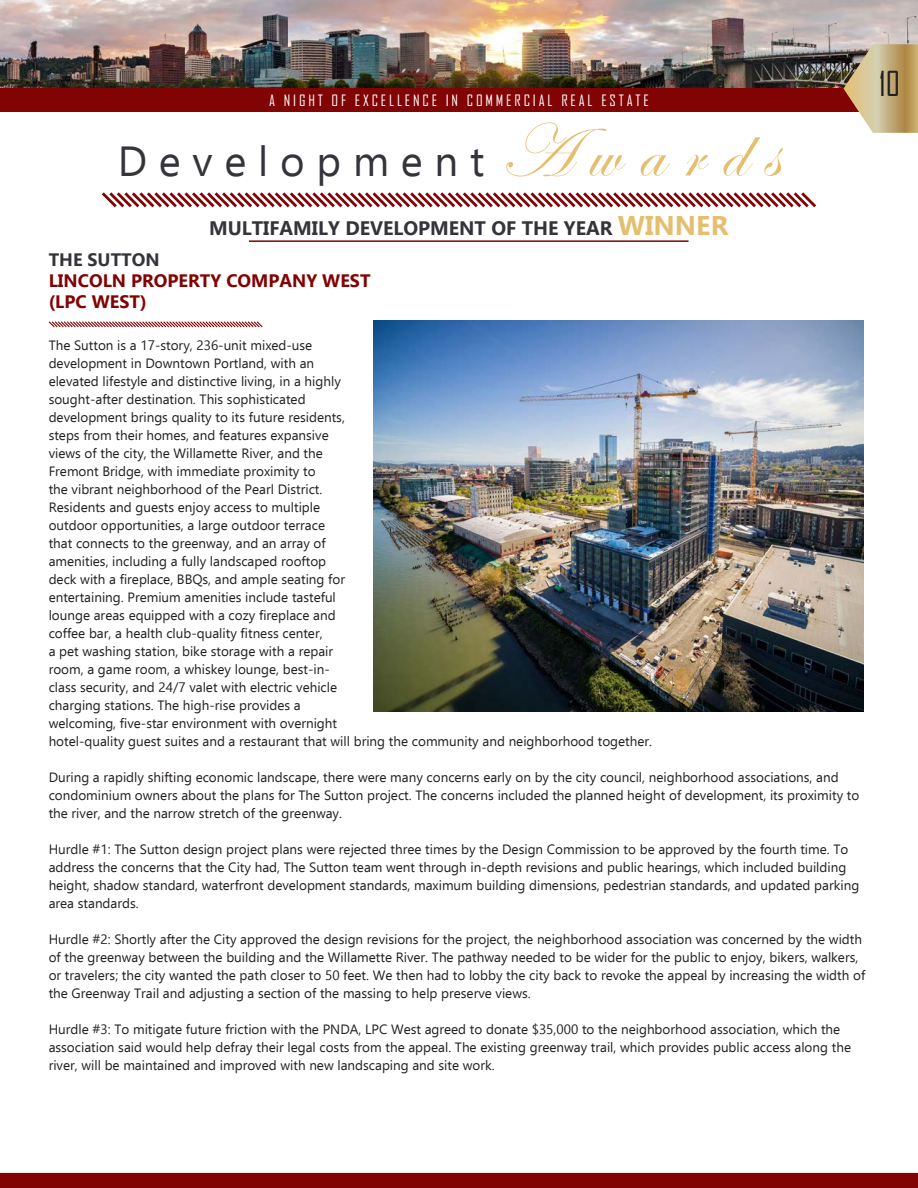
<style>
.page{position:relative;width:918px;height:1188px;background:#fff}
.page>*{position:absolute;margin:0;border:0;box-sizing:border-box;transform-origin:0 0}
.t1{font:76.5px "Edwardian Script ITC";letter-spacing:.23em;color:#e5bf6f}
.t2{font:42px "Ebrima";letter-spacing:.28em;color:#36343b}
.t3{font:33px "Agency FB";color:#231f20}
.t4{font:700 19.5px "Ebrima";color:#36343b}
.t5{font:700 18px "Ebrima";color:#820304}
.t6{font:700 18px "Ebrima";color:#36343b}
.t7{font:15px "Agency FB";letter-spacing:.19em;color:#fff}
.t8{font:13.5px/18px "Ebrima";color:#231f20}
.s1{font-size:27px;color:#e5bf6f}
</style>
<div class="page">
<img style="left:0;top:0;width:918px;height:89px">
<div style="left:0;top:89px;width:918px;height:23px;background:#820304"></div>
<svg style="left:101px;top:192px;width:716px;height:16px"></svg>
<svg style="left:48px;top:321px;width:215px;height:7px"></svg>
<hr style="left:249px;top:240px;width:440px;height:2px;background:#820304">
<svg style="left:843px;top:44px;width:75px;height:89px;background:#c1aa80"></svg>
<div style="left:0;top:1173px;width:918px;height:15px;background:#820304"></div>
<img style="left:374px;top:320px;width:490px;height:392px">
<p class="t7" style="left:269px;top:91px;width:381px">A NIGHT OF EXCELLENCE IN COMMERCIAL REAL ESTATE</p>
<p class="t2" style="left:118px;top:130px;width:368px">Development</p>
<p class="t1" style="left:500px;top:110px;width:280px">Awards</p>
<p class="t6" style="left:49px;top:245px;width:112px">THE SUTTON</p>
<p class="t4" style="left:209px;top:213px;width:521px">MULTIFAMILY DEVELOPMENT OF THE YEAR <span class="s1">WINNER</span></p>
<p class="t5" style="left:49px;top:266px;width:323px">LINCOLN PROPERTY COMPANY WEST</p>
<p class="t5" style="left:49px;top:288px;width:100px">(LPC WEST)</p>
<p class="t8" style="left:49px;top:335px;width:605px">The Sutton is a 17-story, 236-unit mixed-use<br>development in Downtown Portland, with an<br>elevated lifestyle and distinctive living, in a highly<br>sought-after destination. This sophisticated<br>development brings quality to its future residents,<br>steps from their homes, and features expansive<br>views of the city, the Willamette River, and the<br>Fremont Bridge, with immediate proximity to<br>the vibrant neighborhood of the Pearl District.<br>Residents and guests enjoy access to multiple<br>outdoor opportunities, a large outdoor terrace<br>that connects to the greenway, and an array of<br>amenities, including a fully landscaped rooftop<br>deck with a fireplace, BBQs, and ample seating for<br>entertaining. Premium amenities include tasteful<br>lounge areas equipped with a cozy fireplace and<br>coffee bar, a health club-quality fitness center,<br>a pet washing station, bike storage with a repair<br>room, a game room, a whiskey lounge, best-in-<br>class security, and 24/7 valet with electric vehicle<br>charging stations. The high-rise provides a<br>welcoming, five-star environment with overnight<br>hotel-quality guest suites and a restaurant that will bring the community and neighborhood together.</p>
<p class="t8" style="left:49px;top:767px;width:812px">During a rapidly shifting economic landscape, there were many concerns early on by the city council, neighborhood associations, and condominium owners about the plans for The Sutton project. The concerns included the planned height of development, its proximity to the river, and the narrow stretch of the greenway.</p>
<p class="t8" style="left:49px;top:839px;width:812px">Hurdle #1: The Sutton design project plans were rejected three times by the Design Commission to be approved by the fourth time. To address the concerns that the City had, The Sutton team went through in-depth revisions and public hearings, which included building height, shadow standard, waterfront development standards, maximum building dimensions, pedestrian standards, and updated parking area standards.</p>
<p class="t8" style="left:49px;top:929px;width:818px">Hurdle #2: Shortly after the City approved the design revisions for the project, the neighborhood association was concerned by the width of the greenway between the building and the Willamette River. The pathway needed to be wider for the public to enjoy, bikers, walkers, or travelers; the city wanted the path closer to 50 feet. We then had to lobby the city back to revoke the appeal by increasing the width of the Greenway Trail and adjusting a section of the massing to help preserve views.</p>
<p class="t8" style="left:49px;top:1019px;width:804px">Hurdle #3: To mitigate future friction with the PNDA, LPC West agreed to donate $35,000 to the neighborhood association, which the association said would help defray their legal costs from the appeal. The existing greenway trail, which provides public access along the river, will be maintained and improved with new landscaping and site work.</p>
<p class="t3" style="left:879px;top:64px;width:23px">10</p>
</div>
